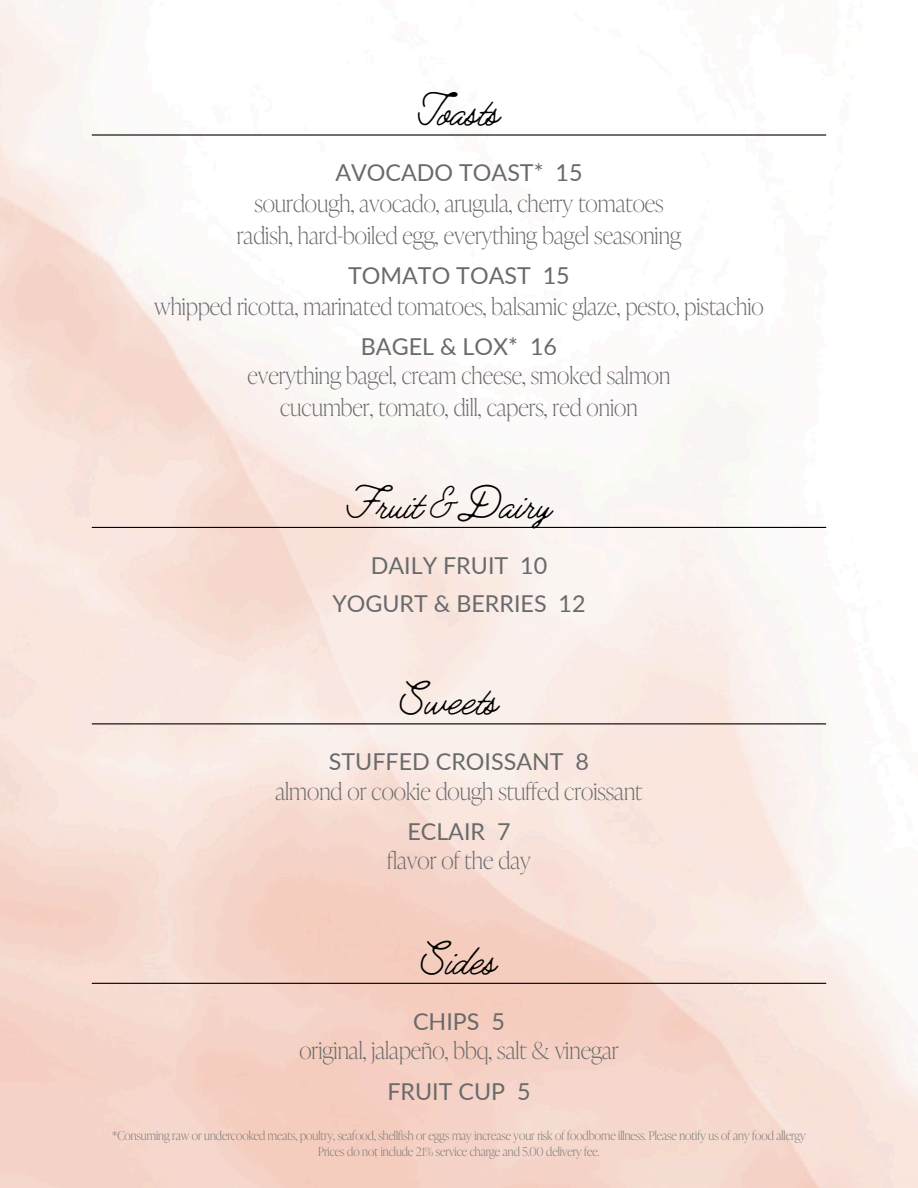
<style>
.page{position:relative;width:918px;height:1188px;background:#fff}
.page>*{position:absolute;margin:0;border:0;box-sizing:border-box;transform-origin:0 0}
.t1{font:300 48.45px "Jimmy Script";color:#000}
.t2{font:100 23.25px/29.2px "Ivy Presto Display";color:#696a6c;text-align:center}
.t3{font:23.25px "Lato";color:#696a6c}
.t4{font:100 12px "Ivy Presto Display";color:#737373}
.s1{font-family:"Lato";font-weight:400}
</style>
<div class="page">
<hr style="left:92px;top:134px;width:734px;height:2px;background:#000">
<hr style="left:92px;top:527px;width:734px;height:1px;background:#000">
<hr style="left:92px;top:723px;width:734px;height:1px;background:#000">
<hr style="left:92px;top:983px;width:734px;height:1px;background:#000">
<h1 class="t1" style="left:418px;top:81px;width:84px">Toasts</h1>
<h1 class="t2" style="left:237px;top:159px;width:446px;line-height:31.3px"><span class="s1">AVOCADO TOAST* 15<br></span>sourdough, avocado, arugula, cherry tomatoes radish, hard-boiled egg, everything bagel seasoning</h1>
<h3 class="t2" style="left:154px;top:262px;width:611px;line-height:30.6px"><span class="s1">TOMATO TOAST 15<br></span>whipped ricotta, marinated tomatoes, balsamic glaze, pesto, pistachio</h3>
<h3 class="t2" style="left:248px;top:334px;width:424px"><span class="s1">BAGEL &amp; LOX* 16<br></span>everything bagel, cream cheese, smoked salmon</h3>
<h3 class="t2" style="left:280px;top:395px;width:359px">cucumber, tomato, dill, capers, red onion</h3>
<h1 class="t1" style="left:347px;top:473px;width:206px">Fruit &amp;Dairy</h1>
<h3 class="t3" style="left:371px;top:551px;width:178px">DAILY FRUIT 10</h3>
<h2 class="t3" style="left:332px;top:589px;width:255px">YOGURT &amp; BERRIES 12</h2>
<h3 class="t1" style="left:400px;top:669px;width:100px">Sweets</h3>
<h2 class="t2" style="left:275px;top:750px;width:369px"><span class="s1">STUFFED CROISSANT 8<br></span>almond or cookie dough stuffed croissant</h2>
<h1 class="t2" style="left:387px;top:819px;width:145px"><span class="s1">ECLAIR 7 </span>flavor of the day</h1>
<h2 class="t1" style="left:421px;top:929px;width:77px">Sides</h2>
<h3 class="t2" style="left:299px;top:1009px;width:321px"><span class="s1">CHIPS 5<br></span>original, jalapeño, bbq, salt &amp; vinegar</h3>
<h3 class="t3" style="left:387px;top:1077px;width:145px">FRUIT CUP 5</h3>
<p class="t4" style="left:112px;top:1130px;width:695px">*Consuming raw or undercooked meats, poultry, seafood, shellfish or eggs may increase your risk of foodborne illness. Please notify us of any food allergy</p>
<p class="t4" style="left:318px;top:1146px;width:283px">Prices do not include 21% service charge and 5.00 delivery fee.</p>
</div>
